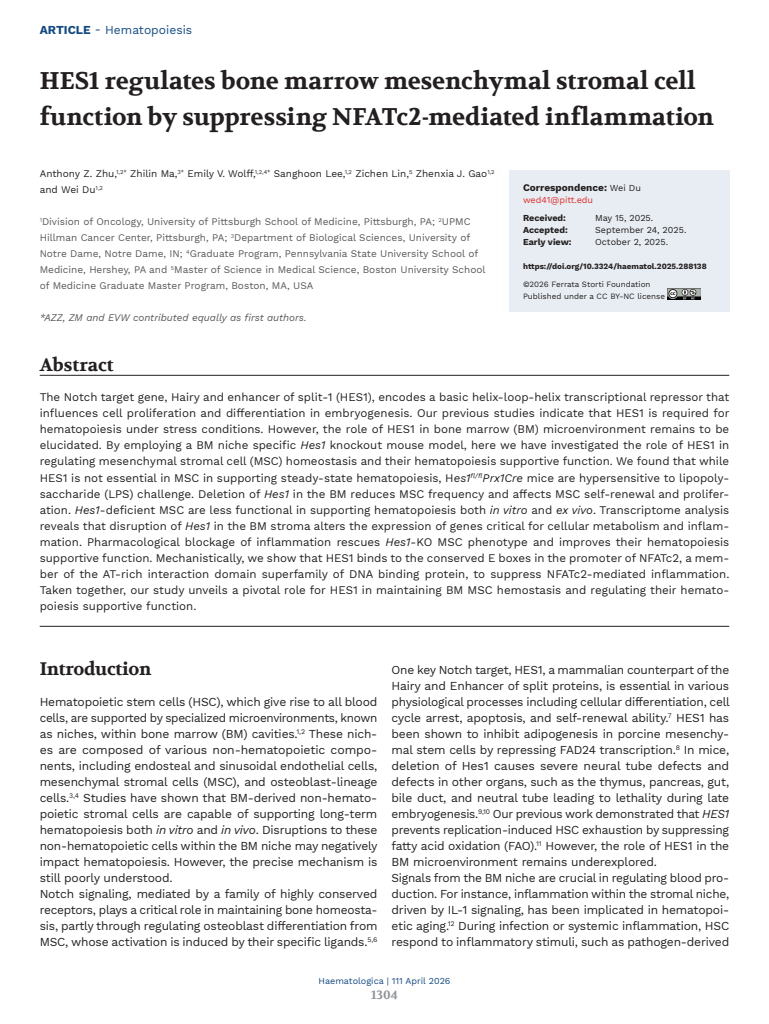
<style>
.page{position:relative;width:769px;height:1024px;background:#fff}
.page>*{position:absolute;margin:0;border:0;box-sizing:border-box;transform-origin:0 0}
.TITOLO_Articolo{font:700 24px/36px "Volkhov";color:#231f20}
.TITOLO_c18{font:700 18px "Volkhov";letter-spacing:-.015em;color:#231f20}
.TITOLO_con_filetto_sotto{font:700 18px "Volkhov";color:#231f20}
.TESTO{font:12px/16px "Work Sans";letter-spacing:-.015em;color:#231f20;text-align:justify}
.t1{font:12px "Work Sans";color:#134a80}
.t2{font:700 12px "Volkhov";color:#939598}
.ABSTRACT_Testo{font:11.5px/16px "Work Sans";color:#231f20;text-align:justify}
.AFFILIAZIONI{font:10px/16px "Work Sans";color:#57585a}
.AUTORI{font:10px/16px "Work Sans";color:#231f20}
.AFFILIAZIONI-2{font:italic 10px "Work Sans";color:#57585a}
.t3{font:700 10px "Work Sans";color:#231f20}
.t4{font:9px "Work Sans";color:#231f20}
.t5{font:700 9px "Work Sans";color:#231f20}
.t6{font:9px "Work Sans";color:#134a80}
.t7{font:9px "Work Sans";color:#e02b2b}
.t8{font:8px "Work Sans";color:#231f20}
.SCHEDA_Sito{font:700 8px "Work Sans";color:#231f20}
.s1{font-weight:700}
.s2{font-style:italic}
.s3{font-weight:400;font-size:9px}
</style>
<div class="page">
<hr style="left:40px;top:375px;width:689px;height:1px;background:#231f20">
<hr style="left:40px;top:626px;width:689px;height:1px;background:#231f20">
<div style="left:508px;top:170px;width:221px;height:141px;background:#e7edf2"></div>
<img style="left:667px;top:288px;width:33px;height:11px">
<p class="t1" style="left:40px;top:23px;width:154px"><span class="s1">ARTICLE</span> - Hematopoiesis</p>
<p class="TITOLO_Articolo" style="left:40px;top:63px;width:675px">HES1 regulates bone marrow mesenchymal stromal cell function by suppressing NFATc2-mediated inflammation</p>
<p class="AUTORI" style="left:40px;top:166px;width:456px">Anthony Z. Zhu,<sup>1,2*</sup> Zhilin Ma,<sup>3*</sup> Emily V. Wolff,<sup>1,2,4*</sup> Sanghoon Lee,<sup>1,2</sup> Zichen Lin,<sup>5</sup> Zhenxia J. Gao<sup>1,2 </sup>and Wei Du<sup>1,2</sup></p>
<p class="AFFILIAZIONI" style="left:40px;top:214px;width:447px"><sup>1</sup>Division of Oncology, University of Pittsburgh School of Medicine, Pittsburgh, PA; <sup>2</sup>UPMC Hillman Cancer Center, Pittsburgh, PA; <sup>3</sup>Department of Biological Sciences, University of Notre Dame, Notre Dame, IN; <sup>4</sup>Graduate Program, Pennsylvania State University School of Medicine, Hershey, PA and <sup>5</sup>Master of Science in Medical Science, Boston University School of Medicine Graduate Master Program, Boston, MA, USA</p>
<p class="AFFILIAZIONI-2" style="left:40px;top:310px;width:268px">*AZZ, ZM and EVW contributed equally as first authors.</p>
<p class="TITOLO_con_filetto_sotto" style="left:40px;top:354px;width:75px">Abstract</p>
<p class="ABSTRACT_Testo" style="left:40px;top:390px;width:691px">The Notch target gene, Hairy and enhancer of split-1 (HES1), encodes a basic helix-loop-helix transcriptional repressor that influences cell proliferation and differentiation in embryogenesis. Our previous studies indicate that HES1 is required for hematopoiesis under stress conditions. However, the role of HES1 in bone marrow (BM) microenvironment remains to be elucidated. By employing a BM niche specific <span class="s2">Hes1</span> knockout mouse model, here we have investigated the role of HES1 in regulating mesenchymal stromal cell (MSC) homeostasis and their hematopoiesis supportive function. We found that while HES1 is not essential in MSC in supporting steady-state hematopoiesis, H<span class="s2">es1</span><sup>fl/fl</sup><span class="s2">Prx1Cre</span> mice are hypersensitive to lipopoly&shy;saccharide (LPS) challenge. Deletion of <span class="s2">Hes1</span> in the BM reduces MSC frequency and affects MSC self-renewal and prolifer&shy;ation. <span class="s2">Hes1</span>-deficient MSC are less functional in supporting hematopoiesis both <span class="s2">in vitro</span> and <span class="s2">ex vivo</span>. Transcriptome analysis reveals that disruption of <span class="s2">Hes1</span> in the BM stroma alters the expression of genes critical for cellular metabolism and inflam&shy;mation. Pharmacological blockage of inflammation rescues <span class="s2">Hes1</span>-KO MSC phenotype and improves their hematopoiesis supportive function. Mechanistically, we show that HES1 binds to the conserved E boxes in the promoter of NFATc2, a mem&shy;ber of the AT-rich interaction domain superfamily of DNA binding protein, to suppress NFATc2-mediated inflammation.<br>Taken together, our study unveils a pivotal role for HES1 in maintaining BM MSC hemostasis and regulating their hemato&shy;poiesis supportive function.</p>
<p class="t3" style="left:523px;top:182px;width:119px">Correspondence: <span class="s3">Wei Du</span></p>
<p class="t7" style="left:523px;top:195px;width:72px">wed41@pitt.edu</p>
<p class="t5" style="left:523px;top:213px;width:44px">Received:</p>
<p class="t4" style="left:595px;top:213px;width:60px">May 15, 2025.</p>
<p class="t5" style="left:523px;top:225px;width:46px">Accepted:</p>
<p class="t4" style="left:595px;top:225px;width:93px">September 24, 2025.</p>
<p class="t5" style="left:523px;top:237px;width:50px">Early view:</p>
<p class="t4" style="left:595px;top:237px;width:74px">October 2, 2025.</p>
<p class="SCHEDA_Sito" style="left:523px;top:262px;width:185px">https://doi.org/10.3324/haematol.2025.288138</p>
<p class="t8" style="left:523px;top:280px;width:129px">©2026 Ferrata Storti Foundation</p>
<p class="t8" style="left:523px;top:292px;width:143px">Published under a CC BY-NC license</p>
<p class="TITOLO_c18" style="left:40px;top:658px;width:113px">Introduction</p>
<p class="TESTO" style="left:40px;top:694px;width:339px">Hematopoietic stem cells (HSC), which give rise to all blood cells, are supported by specialized microenvironments, known as niches, within bone marrow (BM) cavities.<sup>1,2</sup> These nich&shy;es are composed of various non-hematopoietic compo&shy;nents, including endosteal and sinusoidal endothelial cells, mesenchymal stromal cells (MSC), and osteoblast-lineage cells.<sup>3,4</sup> Studies have shown that BM-derived non-hemato&shy;poietic stromal cells are capable of supporting long-term hematopoiesis both <span class="s2">in vitro</span> and <span class="s2">in vivo</span>. Disruptions to these non-hematopoietic cells within the BM niche may negatively impact hematopoiesis. However, the precise mechanism is still poorly understood.</p>
<p class="TESTO" style="left:40px;top:886px;width:339px">Notch signaling, mediated by a family of highly conserved receptors, plays a critical role in maintaining bone homeosta&shy;sis, partly through regulating osteoblast differentiation from MSC, whose activation is induced by their specific ligands.<sup>5,6</sup></p>
<p class="TESTO" style="left:391px;top:662px;width:339px">One key Notch target, HES1, a mammalian counterpart of the Hairy and Enhancer of split proteins, is essential in various physiological processes including cellular differentiation, cell cycle arrest, apoptosis, and self-renewal ability.<sup>7</sup> HES1 has been shown to inhibit adipogenesis in porcine mesenchy&shy;mal stem cells by repressing FAD24 transcription.<sup>8</sup> In mice, deletion of Hes1 causes severe neural tube defects and defects in other organs, such as the thymus, pancreas, gut, bile duct, and neutral tube leading to lethality during late embryogenesis.<sup>9,10</sup> Our previous work demonstrated that <span class="s2">HES1 </span>prevents replication-induced HSC exhaustion by suppressing fatty acid oxidation (FAO).<sup>11</sup> However, the role of HES1 in the BM microenvironment remains underexplored.</p>
<p class="TESTO" style="left:391px;top:870px;width:339px">Signals from the BM niche are crucial in regulating blood pro&shy;duction. For instance, inflammation within the stromal niche, driven by IL-1 signaling, has been implicated in hematopoi&shy;etic aging.<sup>12</sup> During infection or systemic inflammation, HSC respond to inflammatory stimuli, such as pathogen-derived</p>
<p class="t6" style="left:318px;top:975px;width:133px">Haematologica | 111 April 2026</p>
<p class="t2" style="left:371px;top:987px;width:28px">1304</p>
</div>
